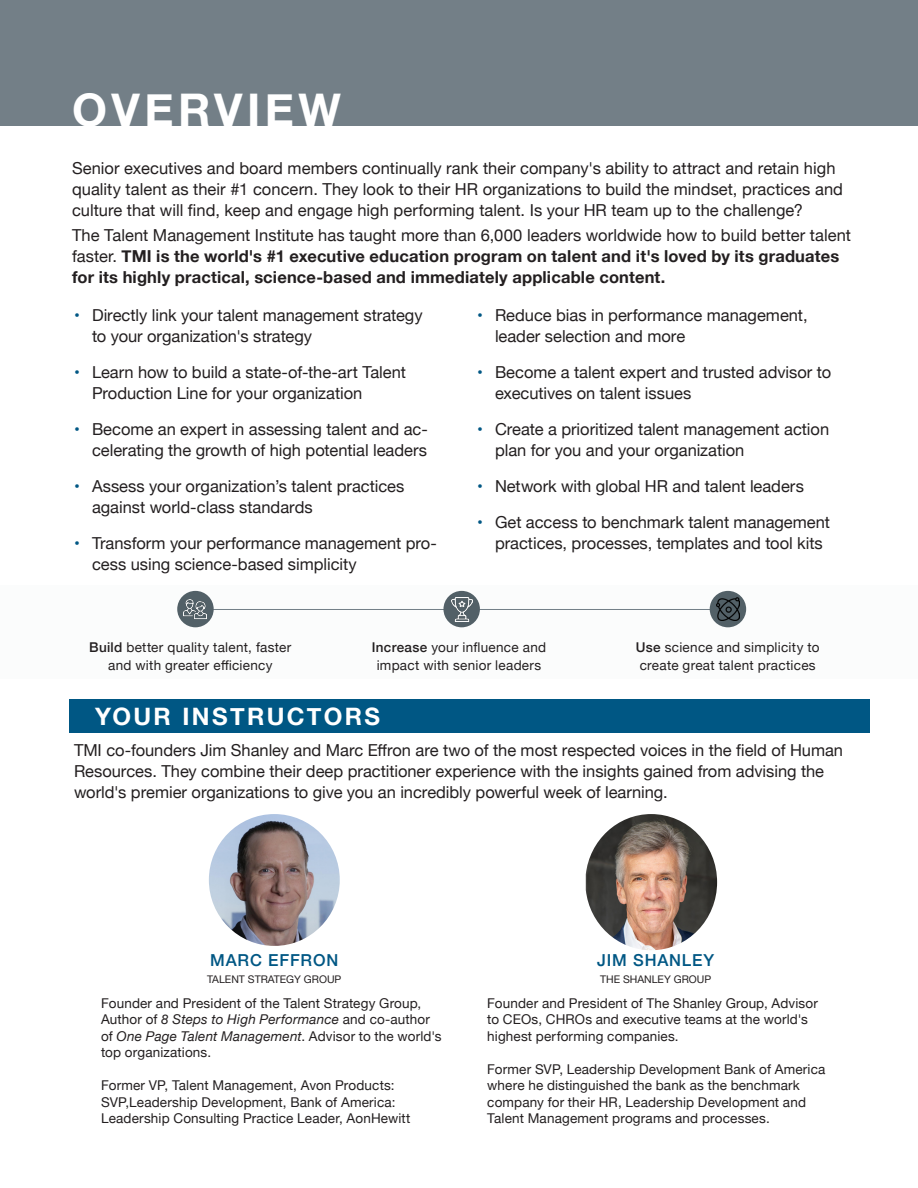
<style>
.page{position:relative;width:918px;height:1188px;background:#fff}
.page>*{position:absolute;margin:0;border:0;box-sizing:border-box;transform-origin:0 0}
.t1{font:700 45px "Helvetica Neue";letter-spacing:.1em;color:#fff}
.t2{font:700 24px "Helvetica Neue";letter-spacing:.095em;color:#fff}
.t3{font:16.5px/21px "Helvetica Neue";color:#231f20}
.t4{font:700 16.5px/21px "Helvetica Neue";letter-spacing:.01em;color:#231f20}
.t5{font:500 16.5px "Helvetica Neue";letter-spacing:.05em;color:#005784}
.t6{font:13.5px/16.5px "Helvetica Neue";letter-spacing:.01em;color:#231f20}
.t7{font:10.5px "Helvetica Neue";color:#231f20}
.s1{font-weight:400}
.s2{color:#005784}
.s3{font-weight:500}
.s4{font-style:italic}
</style>
<div class="page">
<div style="left:0;top:0;width:918px;height:126px;background:#737f87"></div>
<div style="left:0;top:585px;width:918px;height:94px;background:#fbfcfc"></div>
<hr style="left:210px;top:609px;width:503px;height:1px;background:#737f87">
<div style="left:710px;top:591px;width:36px;height:36px;background:#526067;border-radius:50%"></div>
<img style="left:716px;top:597px;width:23px;height:23px">
<div style="left:177px;top:591px;width:37px;height:36px;background:#526067;border-radius:50%"></div>
<img style="left:184px;top:599px;width:23px;height:20px">
<div style="left:443px;top:591px;width:37px;height:36px;background:#526067;border-radius:50%"></div>
<img style="left:451px;top:598px;width:21px;height:24px">
<img style="left:209px;top:814px;width:131px;height:132px">
<div style="left:69px;top:699px;width:801px;height:34px;background:#005784"></div>
<img style="left:586px;top:814px;width:131px;height:136px">
<p class="t1" style="left:72px;top:75px;width:270px">OVERVIEW</p>
<p class="t3" style="left:72px;top:158px;width:773px">Senior executives and board members continually rank their company's ability to attract and retain high quality talent as their #1 concern. They look to their HR organizations to build the mindset, practices and culture that will find, keep and engage high performing talent. Is your HR team up to the challenge?</p>
<p class="t4" style="left:72px;top:225px;width:781px"><span class="s1">The Talent Management Institute has taught more than 6,000 leaders worldwide how to build better talent faster.</span> TMI is the world's #1 executive education program on talent and it's loved by its graduates for its highly practical, science-based and immediately applicable content.</p>
<p class="t3" style="left:92px;top:306px;width:332px;text-indent:-18px"><span class="s2">•</span> Directly link your talent management strategy to your organization's strategy</p>
<p class="t3" style="left:92px;top:363px;width:316px;text-indent:-18px"><span class="s2">•</span> Learn how to build a state-of-the-art Talent<br>Production Line for your organization</p>
<p class="t3" style="left:74px;top:420px;width:355px;text-align:right"><span class="s2">•</span> Become an expert in assessing talent and ac&shy;celerating the growth of high potential leaders</p>
<p class="t3" style="left:92px;top:477px;width:314px;text-indent:-18px"><span class="s2">•</span> Assess your organization’s talent practices against world-class standards</p>
<p class="t3" style="left:92px;top:534px;width:347px;text-indent:-18px"><span class="s2">•</span> Transform your performance management pro&shy;cess using science-based simplicity</p>
<p class="t3" style="left:495px;top:306px;width:314px;text-indent:-18px"><span class="s2">•</span> Reduce bias in performance management, leader selection and more</p>
<p class="t3" style="left:495px;top:363px;width:338px;text-indent:-18px"><span class="s2">•</span> Become a talent expert and trusted advisor to executives on talent issues</p>
<p class="t3" style="left:495px;top:420px;width:336px;text-indent:-18px"><span class="s2">•</span> Create a prioritized talent management action plan for you and your organization</p>
<p class="t3" style="left:477px;top:477px;width:328px"><span class="s2">•</span> Network with global HR and talent leaders</p>
<p class="t3" style="left:495px;top:513px;width:337px;text-indent:-18px"><span class="s2">•</span> Get access to benchmark talent management practices, processes, templates and tool kits</p>
<p class="t6" style="left:89px;top:639px;width:204px;line-height:18px;text-align:center"><span class="s3">Build</span> better quality talent, faster and with greater efficiency</p>
<p class="t6" style="left:372px;top:639px;width:176px;line-height:18px;text-align:center"><span class="s3">Increase</span> your influence and impact with senior leaders</p>
<p class="t6" style="left:636px;top:639px;width:185px;line-height:18px"><span class="s3">Use</span> science and simplicity to create great talent practices</p>
<p class="t2" style="left:95px;top:698px;width:287px">YOUR INSTRUCTORS</p>
<p class="t3" style="left:74px;top:740px;width:771px">TMI co-founders Jim Shanley and Marc Effron are two of the most respected voices in the field of Human<br>Resources. They combine their deep practitioner experience with the insights gained from advising the world's premier organizations to give you an incredibly powerful week of learning.</p>
<p class="t5" style="left:210px;top:947px;width:130px">MARC EFFRON</p>
<p class="t7" style="left:207px;top:971px;width:136px">TALENT STRATEGY GROUP</p>
<p class="t6" style="left:101px;top:996px;width:342px">Founder and President of the Talent Strategy Group, Author of <span class="s4">8 Steps to High Performance</span> and co-author of <span class="s4">One Page Talent Management</span>. Advisor to the world's top organizations.</p>
<p class="t6" style="left:101px;top:1078px;width:311px">Former VP, Talent Management, Avon Products:<br>SVP,Leadership Development, Bank of America:<br>Leadership Consulting Practice Leader, AonHewitt</p>
<p class="t5" style="left:597px;top:947px;width:119px">JIM SHANLEY</p>
<p class="t7" style="left:600px;top:971px;width:113px">THE SHANLEY GROUP</p>
<p class="t6" style="left:487px;top:996px;width:332px">Founder and President of The Shanley Group, Advisor to CEOs, CHROs and executive teams at the world's highest performing companies.</p>
<p class="t6" style="left:487px;top:1062px;width:340px">Former SVP, Leadership Development Bank of America where he distinguished the bank as the benchmark company for their HR, Leadership Development and Talent Management programs and processes.</p>
</div>
